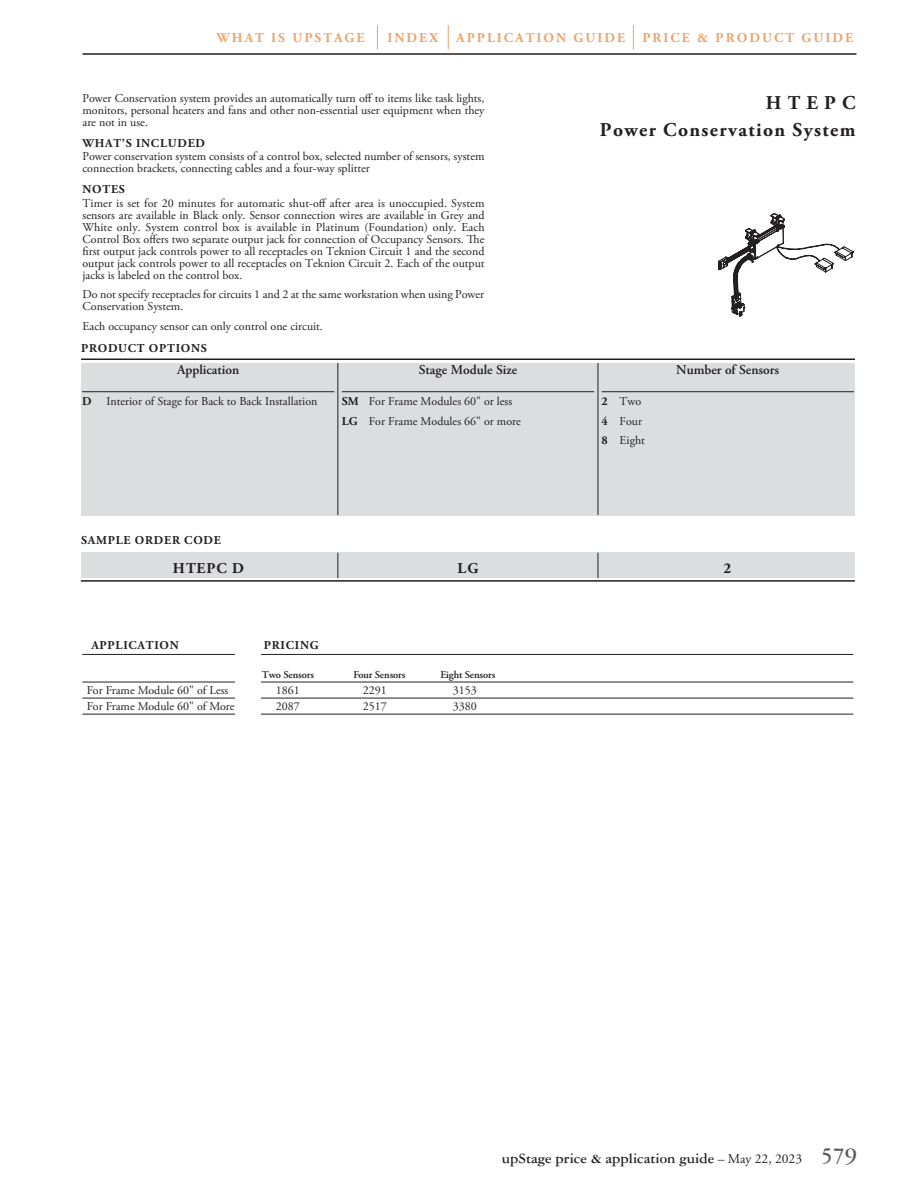
<style>
.page{position:relative;width:918px;height:1188px;background:#fff}
.page>*{position:absolute;margin:0;border:0;box-sizing:border-box;transform-origin:0 0}
.t1{font:700 19.5px/27px "Adobe Garamond Pro";letter-spacing:.07em;color:#231f20;text-align:right}
.t2{font:700 15px "Garamond Three";color:#231f20}
.t3{font:700 15px "Adobe Garamond Pro";letter-spacing:.065em;color:#231f20}
.t4{font:700 13.5px "Adobe Garamond Pro";letter-spacing:.15em;color:#eca36c}
.t5{font:600 13.5px "Adobe Garamond Pro";color:#231f20}
.t6{font:12px/12px "Adobe Garamond Pro";color:#231f20}
.t7{font:700 12px "Adobe Garamond Pro";letter-spacing:.065em;color:#231f20}
.t8{font:12px "Adobe Garamond Pro";letter-spacing:-.025em;color:#231f20}
.t9{font:600 10.5px "Adobe Garamond Pro";letter-spacing:-.02em;color:#231f20}
.s1{font-weight:700}
.s2{font-family:"Adobe Garamond Pro";font-weight:400;font-size:13.5px}
.s3{font-size:24px;color:#58595b}
</style>
<div class="page">
<hr style="left:82px;top:53px;width:774px;height:2px;background:#231f20">
<svg style="left:633px;top:25px;width:1px;height:24px"></svg>
<svg style="left:377px;top:25px;width:1px;height:24px"></svg>
<svg style="left:448px;top:25px;width:1px;height:24px"></svg>
<svg style="left:718px;top:213px;width:135px;height:103px"></svg>
<hr style="left:81px;top:580px;width:774px;height:2px;background:#231f20">
<div style="left:81px;top:363px;width:774px;height:153px;background:#dcddde"></div>
<hr style="left:82px;top:391px;width:252px;height:1px;background:#231f20">
<hr style="left:342px;top:391px;width:252px;height:1px;background:#231f20">
<hr style="left:602px;top:391px;width:252px;height:1px;background:#231f20">
<hr style="left:81px;top:358px;width:774px;height:2px;background:#231f20">
<div style="left:81px;top:553px;width:774px;height:25px;background:#dcddde"></div>
<svg style="left:338px;top:553px;width:1px;height:25px"></svg>
<svg style="left:598px;top:553px;width:1px;height:25px"></svg>
<hr style="left:338px;top:363px;width:1px;height:152px;background:#231f20">
<hr style="left:598px;top:363px;width:1px;height:152px;background:#231f20">
<hr style="left:82px;top:654px;width:771px;height:1px;background:#231f20">
<hr style="left:82px;top:682px;width:771px;height:1px;background:#231f20">
<hr style="left:82px;top:698px;width:771px;height:1px;background:#231f20">
<hr style="left:82px;top:714px;width:771px;height:1px;background:#231f20">
<div style="left:236px;top:639px;width:25px;height:389px;background:#fff"></div>
<p class="t4" style="left:217px;top:30px;width:149px">WHAT IS UPSTAGE</p>
<p class="t4" style="left:387px;top:30px;width:52px">INDEX</p>
<p class="t4" style="left:456px;top:30px;width:170px">APPLICATION GUIDE</p>
<p class="t4" style="left:642px;top:30px;width:212px">PRICE &amp; PRODUCT GUIDE</p>
<p class="t6" style="left:82px;top:92px;width:404px;text-align:justify">Power Conservation system provides an automatically turn off to items like task lights, monitors, personal heaters and fans and other non-essential user equipment when they are not in use.</p>
<p class="t7" style="left:83px;top:136px;width:124px">WHAT’S INCLUDED</p>
<p class="t6" style="left:82px;top:151px;width:404px">Power conservation system consists of a control box, selected number of sensors, system connection brackets, connecting cables and a four-way splitter</p>
<p class="t7" style="left:83px;top:182px;width:44px">NOTES</p>
<p class="t6" style="left:82px;top:197px;width:404px;text-align:justify">Timer is set for 20 minutes for automatic shut-off after area is unoccupied. System sensors are available in Black only. Sensor connection wires are available in Grey and White only. System control box is available in Platinum (Foundation) only. Each Control Box offers two separate output jack for connection of Occupancy Sensors. The first output jack controls power to all receptacles on Teknion Circuit 1 and the second output jack controls power to all receptacles on Teknion Circuit 2. Each of the output jacks is labeled on the control box.</p>
<p class="t6" style="left:82px;top:289px;width:403px">Do not specify receptacles for circuits 1 and 2 at the same workstation when using Power<br>Conservation System.</p>
<p class="t6" style="left:82px;top:320px;width:242px">Each occupancy sensor can only control one circuit.</p>
<p class="t7" style="left:81px;top:341px;width:127px">PRODUCT OPTIONS</p>
<p class="t5" style="left:177px;top:362px;width:64px">Application</p>
<p class="t6" style="left:82px;top:396px;width:237px"><span class="s1">D</span> Interior of Stage for Back to Back Installation</p>
<p class="t5" style="left:419px;top:362px;width:100px">Stage Module Size</p>
<p class="t6" style="left:342px;top:392px;width:181px;line-height:19.5px"><span class="s1">SM</span> For Frame Modules 60" or less<br><span class="s1">LG</span> For Frame Modules 66" or more</p>
<h1 class="t1" style="left:600px;top:89px;width:257px">HTEPC<br>Power Conservation System</h1>
<p class="t6" style="left:602px;top:392px;width:45px;line-height:19.5px"><span class="s1">2</span> Two<br><span class="s1">4</span> Four<br><span class="s1">8</span> Eight</p>
<p class="t5" style="left:676px;top:362px;width:104px">Number of Sensors</p>
<p class="t7" style="left:81px;top:533px;width:141px">SAMPLE ORDER CODE</p>
<p class="t3" style="left:173px;top:560px;width:73px">HTEPC D</p>
<p class="t3" style="left:458px;top:560px;width:22px">LG</p>
<p class="t3" style="left:724px;top:560px;width:9px">2</p>
<p class="t7" style="left:91px;top:638px;width:89px">APPLICATION</p>
<p class="t7" style="left:264px;top:638px;width:56px">PRICING</p>
<p class="t9" style="left:262px;top:668px;width:54px">Two Sensors</p>
<p class="t9" style="left:353px;top:668px;width:54px">Four Sensors</p>
<p class="t9" style="left:440px;top:668px;width:57px">Eight Sensors</p>
<p class="t6" style="left:87px;top:685px;width:143px">For Frame Module 60" of Less</p>
<p class="t6" style="left:276px;top:685px;width:25px">1861</p>
<p class="t6" style="left:363px;top:685px;width:25px">2291</p>
<p class="t6" style="left:453px;top:685px;width:25px">3153</p>
<p class="t8" style="left:87px;top:699px;width:149px">For Frame Module 60" of More</p>
<p class="t6" style="left:276px;top:701px;width:25px">2087</p>
<p class="t6" style="left:363px;top:701px;width:25px">2517</p>
<p class="t6" style="left:453px;top:701px;width:25px">3380</p>
<p class="t2" style="left:502px;top:1150px;width:357px">upStage price &amp; application guide <span class="s2">– May 22, 2023</span> <span class="s3">579</span></p>
</div>
